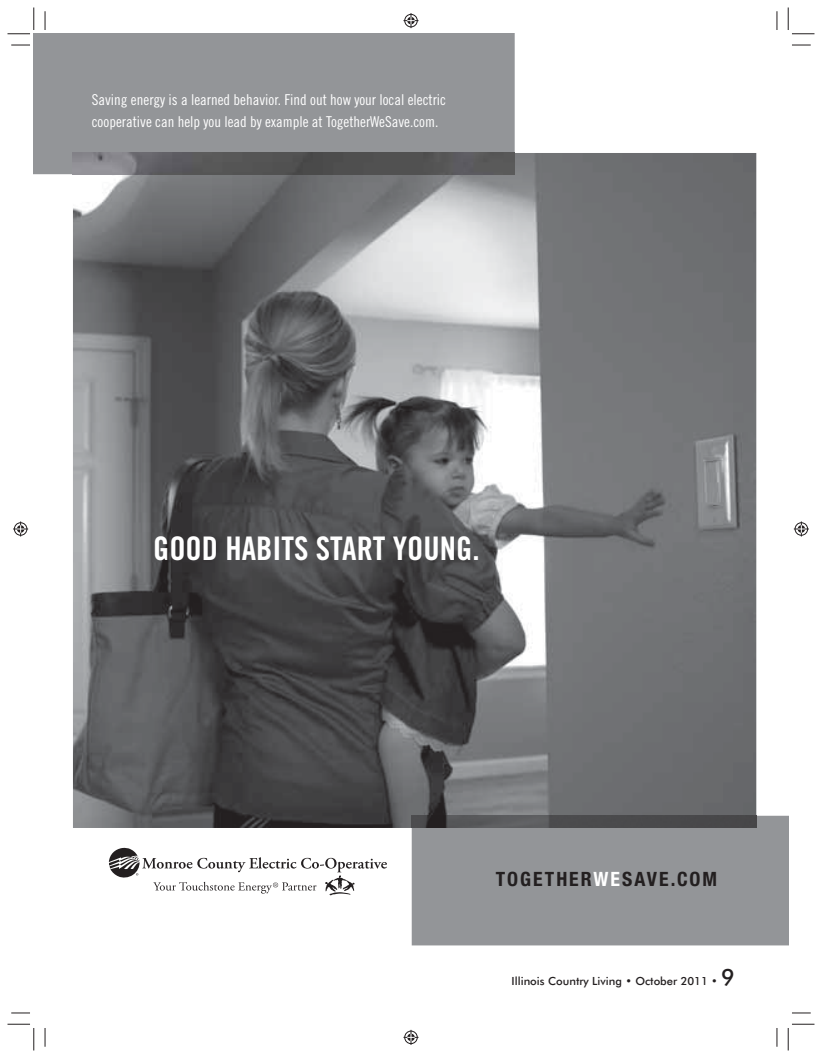
<style>
.page{position:relative;width:822px;height:1058px;background:#fff}
.page>*{position:absolute;margin:0;border:0;box-sizing:border-box;transform-origin:0 0}
.t1{font:32.5px "Trade Gothic LT Std Bd Cn 20";color:#fff}
.t2{font:700 condensed 19.75px "Helvetica Neue LT Std";letter-spacing:.1em;color:#231f20}
.t3{font:15px/22.5px "Trade Gothic LT Std Cn 18";color:#fff}
.t4{font:500 11.25px "Futura BT";color:#231f20}
.s1{color:#fff}
.s2{font-size:22.5px}
</style>
<div class="page">
<svg style="left:109px;top:847px;width:278px;height:48px"></svg>
<img style="left:73px;top:153px;width:683px;height:675px">
<div style="left:34px;top:34px;width:480px;height:140px;background:#939598"></div>
<img style="left:73px;top:153px;width:441px;height:21px">
<div style="left:411px;top:815px;width:377px;height:130px;background:#939598"></div>
<img style="left:411px;top:815px;width:345px;height:13px">
<svg style="left:11px;top:44px;width:19px;height:2px"></svg>
<svg style="left:792px;top:44px;width:18px;height:2px"></svg>
<svg style="left:11px;top:1012px;width:19px;height:1px"></svg>
<svg style="left:792px;top:1012px;width:18px;height:1px"></svg>
<svg style="left:44px;top:11px;width:2px;height:19px"></svg>
<svg style="left:44px;top:1028px;width:2px;height:18px"></svg>
<svg style="left:776px;top:11px;width:1px;height:19px"></svg>
<svg style="left:776px;top:1028px;width:1px;height:18px"></svg>
<svg style="left:8px;top:8px;width:27px;height:27px"></svg>
<svg style="left:8px;top:1024px;width:27px;height:26px"></svg>
<svg style="left:787px;top:8px;width:27px;height:27px"></svg>
<svg style="left:787px;top:1024px;width:27px;height:26px"></svg>
<svg style="left:403px;top:13px;width:15px;height:15px"></svg>
<svg style="left:403px;top:1029px;width:15px;height:15px"></svg>
<svg style="left:13px;top:521px;width:15px;height:15px"></svg>
<svg style="left:793px;top:521px;width:15px;height:15px"></svg>
<p class="t3" style="left:92px;top:90px;width:356px">Saving energy is a learned behavior. Find out how your local electric cooperative can help you lead by example at TogetherWeSave.com.</p>
<h1 class="t1" style="left:153px;top:530px;width:328px">GOOD HABITS START YOUNG.</h1>
<h2 class="t2" style="left:495px;top:867px;width:223px">TOGETHER<span class="s1">WE</span>SAVE.COM</h2>
<p class="t4" style="left:511px;top:974px;width:225px">Illinois Country Living • October 2011 • <span class="s2">9</span></p>
</div>
